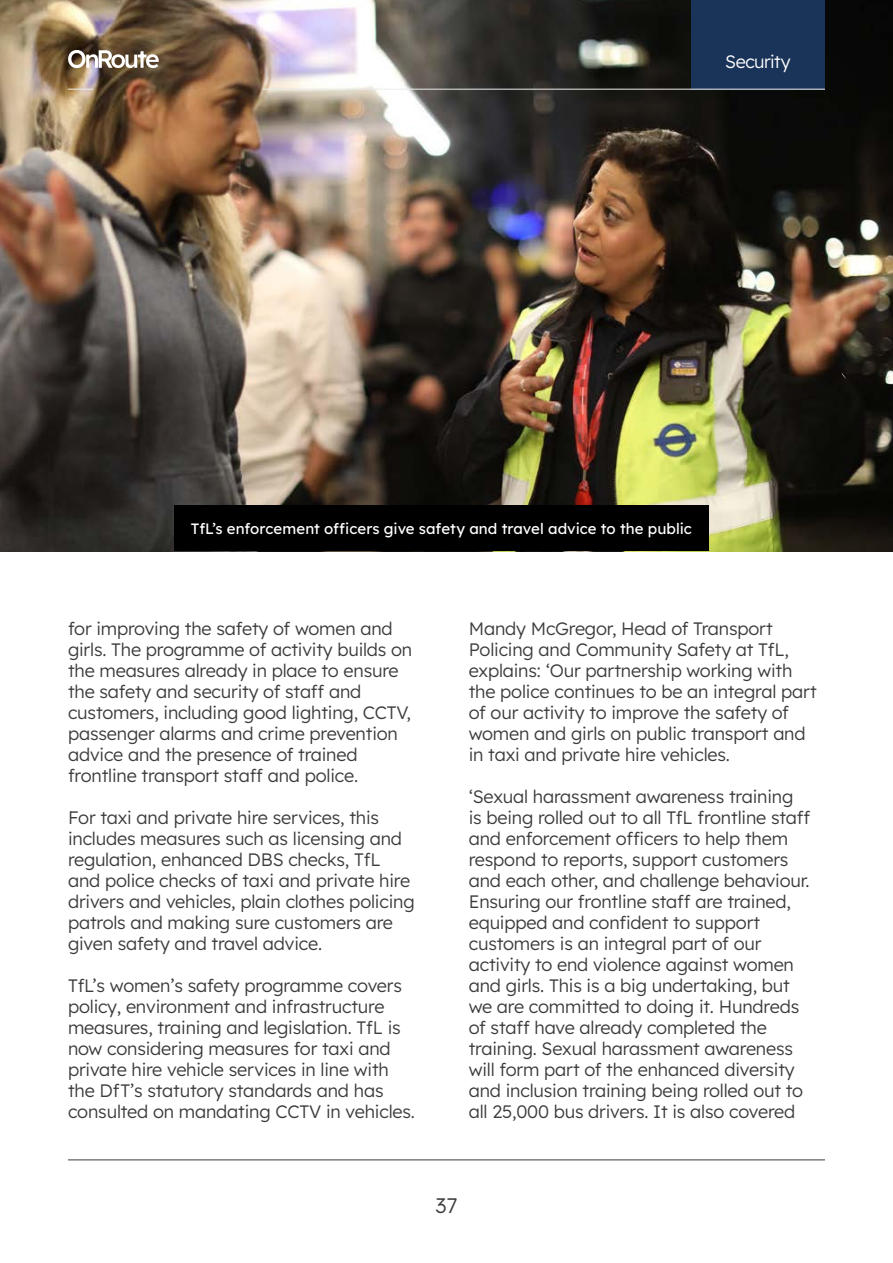
<style>
.page{position:relative;width:893px;height:1263px;background:#fff}
.page>*{position:absolute;margin:0;border:0;box-sizing:border-box;transform-origin:0 0}
.t1{font:300 21px "Lexend Deca";color:#3c3c3b}
.Body_11_5_14__P{font:300 18px/21px "Lexend Deca";letter-spacing:-.01em;color:#3c3c3b}
.t2{font:300 18px "Lexend Deca";letter-spacing:-.03em;color:#fff}
.PictureCaption_10_12{font:15px "Lexend Deca";color:#fff}
</style>
<div class="page">
<img style="left:0;top:0;width:893px;height:551px">
<div style="left:174px;top:506px;width:535px;height:45px;background:#000"></div>
<div style="left:691px;top:0;width:134px;height:89px;background:#1a3459"></div>
<hr style="left:263px;top:89px;width:562px;height:1px;background:#ededed">
<svg style="left:68px;top:89px;width:25px;height:1px"></svg>
<svg style="left:68px;top:50px;width:91px;height:18px"></svg>
<hr style="left:68px;top:1159px;width:757px;height:1px;background:#3c3c3b">
<p class="t2" style="left:725px;top:49px;width:67px">Security</p>
<p class="PictureCaption_10_12" style="left:191px;top:517px;width:502px">TfL’s enforcement officers give safety and travel advice to the public</p>
<p class="Body_11_5_14__P" style="left:68px;top:617px;width:346px">for improving the safety of women and girls. The programme of activity builds on the measures already in place to ensure the safety and security of staff and customers, including good lighting, CCTV, passenger alarms and crime prevention advice and the presence of trained frontline transport staff and police.</p>
<p class="Body_11_5_14__P" style="left:68px;top:806px;width:348px">For taxi and private hire services, this includes measures such as licensing and regulation, enhanced DBS checks, TfL and police checks of taxi and private hire drivers and vehicles, plain clothes policing patrols and making sure customers are given safety and travel advice.</p>
<p class="Body_11_5_14__P" style="left:68px;top:974px;width:348px">TfL’s women’s safety programme covers policy, environment and infrastructure measures, training and legislation. TfL is now considering measures for taxi and private hire vehicle services in line with the DfT’s statutory standards and has consulted on mandating CCTV in vehicles.</p>
<p class="Body_11_5_14__P" style="left:469px;top:617px;width:349px">Mandy McGregor, Head of Transport Policing and Community Safety at TfL, explains: ‘Our partnership working with the police continues to be an integral part of our activity to improve the safety of women and girls on public transport and in taxi and private hire vehicles.</p>
<p class="Body_11_5_14__P" style="left:469px;top:785px;width:343px">‘Sexual harassment awareness training is being rolled out to all TfL frontline staff and enforcement officers to help them respond to reports, support customers and each other, and challenge behaviour.<br>Ensuring our frontline staff are trained, equipped and confident to support customers is an integral part of our activity to end violence against women and girls. This is a big undertaking, but we are committed to doing it. Hundreds of staff have already completed the training. Sexual harassment awareness will form part of the enhanced diversity and inclusion training being rolled out to all 25,000 bus drivers. It is also covered</p>
<p class="t1" style="left:435px;top:1190px;width:24px">37</p>
</div>
